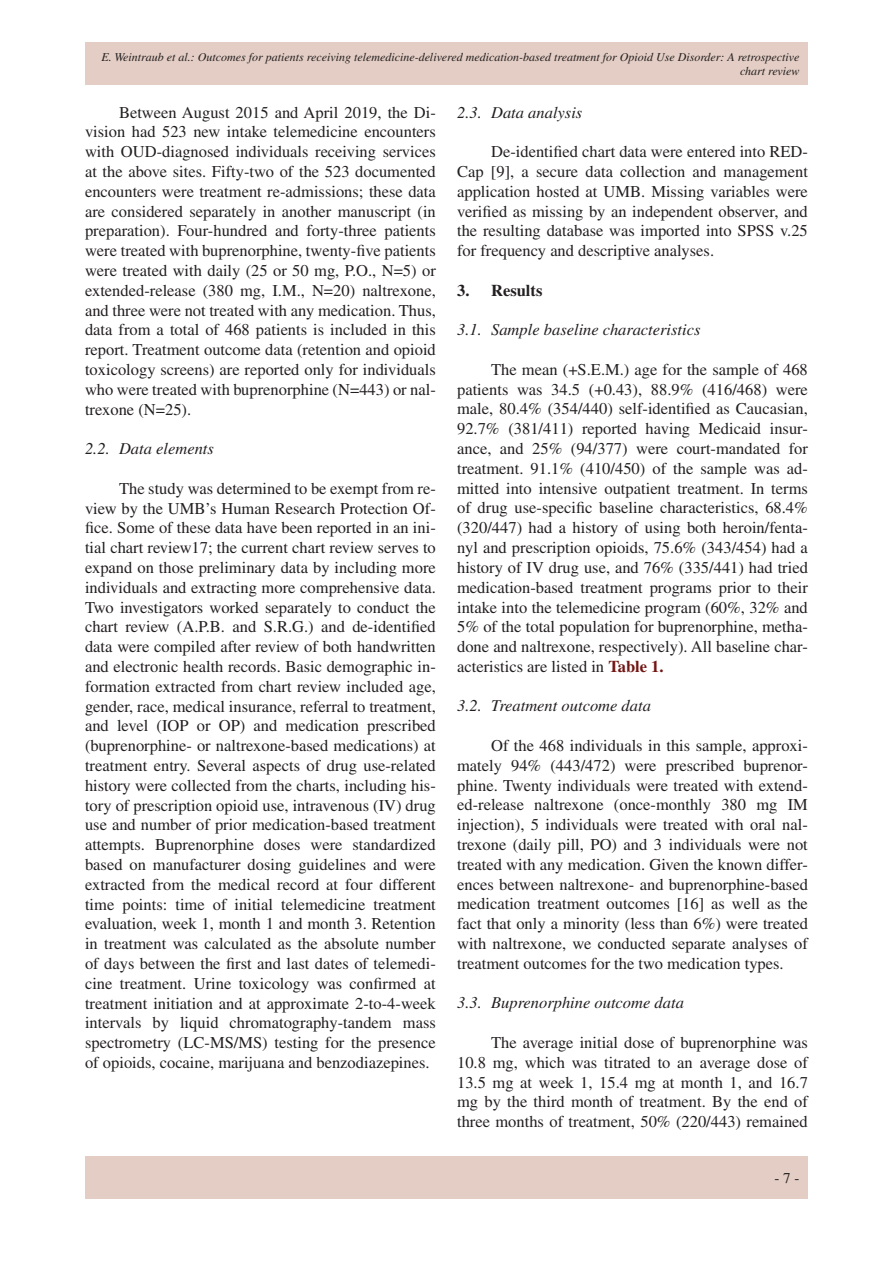
<style>
.page{position:relative;width:893px;height:1263px;background:#fff}
.page>*{position:absolute;margin:0;border:0;box-sizing:border-box;transform-origin:0 0}
.t1{font:16.5px/19.8px "Times LT Std";color:#231f20;text-align:justify}
.t2{font:italic 16.5px "Times LT Std";color:#231f20}
.t3{font:700 16.5px "Times LT Std";color:#231f20}
.t4{font:15px "Times LT Std";color:#231f20}
.t5{font:italic 12px/14.4px "Times LT Std";color:#231f20;text-align:right}
.s1{font-weight:700;color:#711613}
</style>
<div class="page">
<div style="left:85px;top:1157px;width:723px;height:42px;background:#e3cdc4"></div>
<div style="left:85px;top:43px;width:723px;height:42px;background:#e3cdc4"></div>
<p class="t5" style="left:102px;top:49px;width:699px">E. Weintraub et al.: Outcomes for patients receiving telemedicine-delivered medication-based treatment for Opioid Use Disorder: A retrospective chart review</p>
<p class="t1" style="left:85px;top:102px;width:352px;text-indent:34px">Between August 2015 and April 2019, the Di&shy;vision had 523 new intake telemedicine encounters with OUD-diagnosed individuals receiving services at the above sites. Fifty-two of the 523 documented encounters were treatment re-admissions; these data are considered separately in another manuscript (in preparation). Four-hundred and forty-three patients were treated with buprenorphine, twenty-five patients were treated with daily (25 or 50 mg, P.O., N=5) or extended-release (380 mg, I.M., N=20) naltrexone, and three were not treated with any medication. Thus, data from a total of 468 patients is included in this report. Treatment outcome data (retention and opioid toxicology screens) are reported only for individuals who were treated with buprenorphine (N=443) or nal&shy;trexone (N=25).</p>
<p class="t2" style="left:85px;top:440px;width:130px">2.2. Data elements</p>
<p class="t1" style="left:85px;top:478px;width:352px;text-indent:34px">The study was determined to be exempt from re&shy;view by the UMB’s Human Research Protection Of&shy;fice. Some of these data have been reported in an ini&shy;tial chart review17; the current chart review serves to expand on those preliminary data by including more individuals and extracting more comprehensive data.<br>Two investigators worked separately to conduct the chart review (A.P.B. and S.R.G.) and de-identified data were compiled after review of both handwritten and electronic health records. Basic demographic in&shy;formation extracted from chart review included age, gender, race, medical insurance, referral to treatment, and level (IOP or OP) and medication prescribed (buprenorphine- or naltrexone-based medications) at treatment entry. Several aspects of drug use-related history were collected from the charts, including his&shy;tory of prescription opioid use, intravenous (IV) drug use and number of prior medication-based treatment attempts. Buprenorphine doses were standardized based on manufacturer dosing guidelines and were extracted from the medical record at four different time points: time of initial telemedicine treatment evaluation, week 1, month 1 and month 3. Retention in treatment was calculated as the absolute number of days between the first and last dates of telemedi&shy;cine treatment. Urine toxicology was confirmed at treatment initiation and at approximate 2-to-4-week intervals by liquid chromatography-tandem mass spectrometry (LC-MS/MS) testing for the presence of opioids, cocaine, marijuana and benzodiazepines.</p>
<p class="t2" style="left:457px;top:103px;width:127px">2.3. Data analysis</p>
<p class="t1" style="left:457px;top:142px;width:352px;text-indent:34px">De-identified chart data were entered into RED-Cap [9], a secure data collection and management application hosted at UMB. Missing variables were verified as missing by an independent observer, and the resulting database was imported into SPSS v.25 for frequency and descriptive analyses.</p>
<p class="t3" style="left:457px;top:280px;width:87px">3. Results</p>
<p class="t2" style="left:457px;top:321px;width:245px">3.1. Sample baseline characteristics</p>
<p class="t1" style="left:457px;top:359px;width:352px;text-indent:34px">The mean (+S.E.M.) age for the sample of 468 patients was 34.5 (+0.43), 88.9% (416/468) were male, 80.4% (354/440) self-identified as Caucasian, 92.7% (381/411) reported having Medicaid insur&shy;ance, and 25% (94/377) were court-mandated for treatment. 91.1% (410/450) of the sample was ad&shy;mitted into intensive outpatient treatment. In terms of drug use-specific baseline characteristics, 68.4% (320/447) had a history of using both heroin/fenta&shy;nyl and prescription opioids, 75.6% (343/454) had a history of IV drug use, and 76% (335/441) had tried medication-based treatment programs prior to their intake into the telemedicine program (60%, 32% and 5% of the total population for buprenorphine, metha&shy;done and naltrexone, respectively). All baseline char&shy;acteristics are listed in <span class="s1">Table 1.</span></p>
<p class="t2" style="left:457px;top:697px;width:195px">3.2. Treatment outcome data</p>
<p class="t1" style="left:457px;top:735px;width:352px;text-indent:34px">Of the 468 individuals in this sample, approxi&shy;mately 94% (443/472) were prescribed buprenor&shy;phine. Twenty individuals were treated with extend&shy;ed-release naltrexone (once-monthly 380 mg IM injection), 5 individuals were treated with oral nal&shy;trexone (daily pill, PO) and 3 individuals were not treated with any medication. Given the known differ&shy;ences between naltrexone- and buprenorphine-based medication treatment outcomes [16] as well as the fact that only a minority (less than 6%) were treated with naltrexone, we conducted separate analyses of treatment outcomes for the two medication types.</p>
<p class="t2" style="left:457px;top:994px;width:228px">3.3. Buprenorphine outcome data</p>
<p class="t1" style="left:457px;top:1032px;width:352px;text-indent:34px">The average initial dose of buprenorphine was 10.8 mg, which was titrated to an average dose of 13.5 mg at week 1, 15.4 mg at month 1, and 16.7 mg by the third month of treatment. By the end of three months of treatment, 50% (220/443) remained</p>
<p class="t4" style="left:774px;top:1169px;width:26px">- 7 -</p>
</div>
